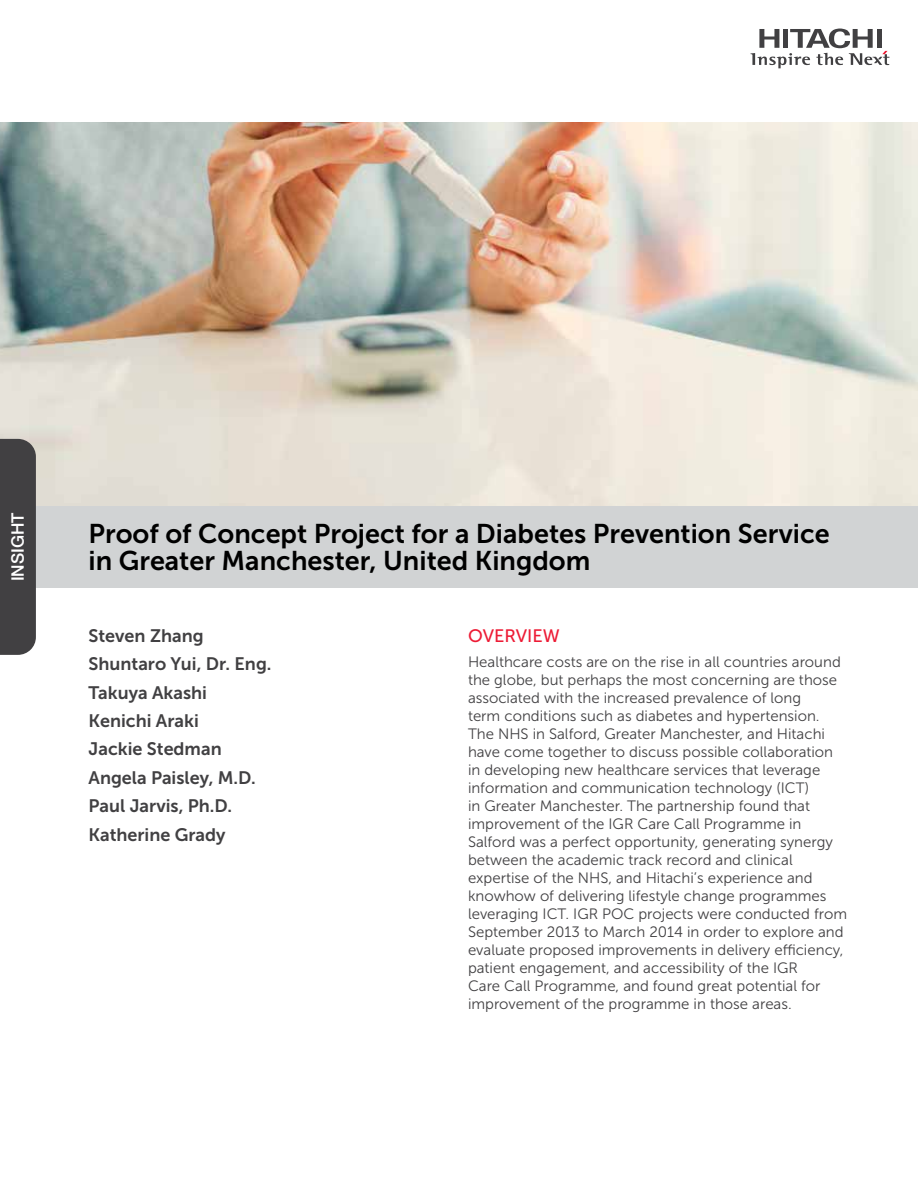
<style>
.page{position:relative;width:918px;height:1188px;background:#fff}
.page>*{position:absolute;margin:0;border:0;box-sizing:border-box;transform-origin:0 0}
.t1{font:27px/27px "Museo Sans 700";color:#000}
.t2{font:18px/28.3px "Museo Sans 700";color:#414042}
.t3{font:18px "Museo Sans 500";color:#ed1b35}
.t4{font:500 17.25px "Helvetica Neue LT Std";color:#fff}
.t5{font:15px/18px "Museo Sans 300";color:#414042}
</style>
<div class="page">
<div style="left:11px;top:506px;width:907px;height:82px;background:#d1d3d4"></div>
<svg style="left:751px;top:29px;width:138px;height:39px"></svg>
<img style="left:0;top:122px;width:918px;height:383px">
<div style="left:0;top:439px;width:36px;height:216px;background:#414042"></div>
<p class="t4" style="left:7px;top:581px;width:70px;rotate:-90deg">INSIGHT</p>
<h1 class="t1" style="left:89px;top:520px;width:743px">Proof of Concept Project for a Diabetes Prevention Service in Greater Manchester, United Kingdom</h1>
<p class="t2" style="left:89px;top:622px;width:184px">Steven Zhang<br>Shuntaro Yui, Dr. Eng.<br>Takuya Akashi<br>Kenichi Araki<br>Jackie Stedman<br>Angela Paisley, M.D.<br>Paul Jarvis, Ph.D.<br>Katherine Grady</p>
<p class="t3" style="left:468px;top:626px;width:93px">OVERVIEW</p>
<p class="t5" style="left:468px;top:653px;width:381px">Healthcare costs are on the rise in all countries around the globe, but perhaps the most concerning are those associated with the increased prevalence of long<br>term conditions such as diabetes and hypertension.<br>The NHS in Salford, Greater Manchester, and Hitachi have come together to discuss possible collaboration in developing new healthcare services that leverage information and communication technology (ICT)<br>in Greater Manchester. The partnership found that improvement of the IGR Care Call Programme in Salford was a perfect opportunity, generating synergy between the academic track record and clinical expertise of the NHS, and Hitachi’s experience and knowhow of delivering lifestyle change programmes leveraging ICT. IGR POC projects were conducted from September 2013 to March 2014 in order to explore and evaluate proposed improvements in delivery efficiency, patient engagement, and accessibility of the IGR<br>Care Call Programme, and found great potential for improvement of the programme in those areas.</p>
</div>
